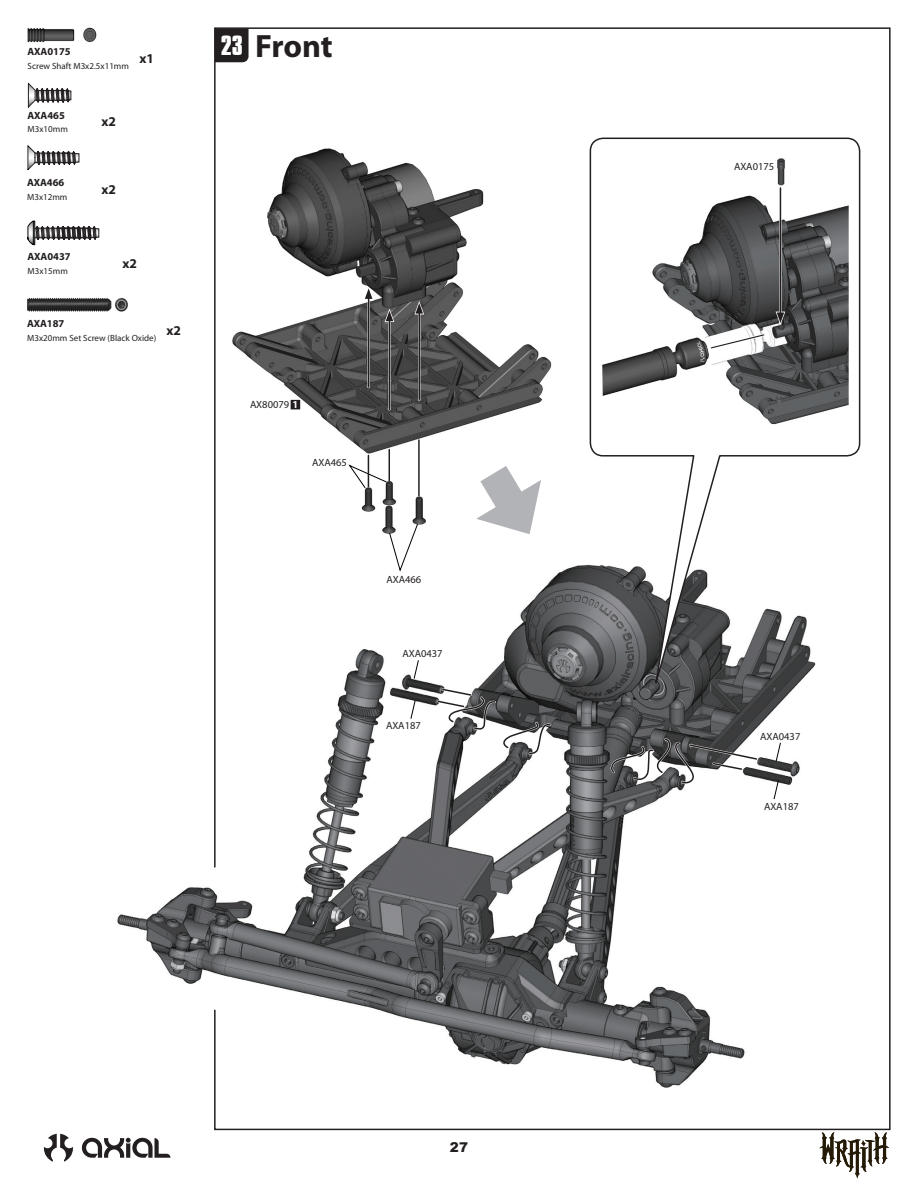
<style>
.page{position:relative;width:918px;height:1188px;background:#fff}
.page>*{position:absolute;margin:0;border:0;box-sizing:border-box;transform-origin:0 0}
.t1{font:700 32.4px "Myriad Pro";letter-spacing:-.005em;color:#231f20}
.t2{font:700 24px "Compacta BT";color:#fff}
.t3{font:700 13.5px "Myriad Pro";color:#231f20}
.t4{font:900 13.5px "Arial";color:#231f20}
.t5{font:10.5px "Myriad Pro";color:#231f20}
.t6{font:700 10.5px "Myriad Pro";color:#231f20}
.t7{font:9px "Myriad Pro";color:#231f20}
.s1{font-weight:700;color:#fff}
</style>
<div class="page">
<svg style="left:215px;top:28px;width:34px;height:34px"></svg>
<svg style="left:82px;top:1138px;width:88px;height:20px"></svg>
<svg style="left:44px;top:1134px;width:29px;height:28px"></svg>
<svg style="left:819px;top:1132px;width:70px;height:46px"></svg>
<img style="left:117px;top:551px;width:683px;height:546px">
<img style="left:232px;top:148px;width:320px;height:386px">
<svg style="left:589px;top:137px;width:272px;height:573px"></svg>
<img style="left:632px;top:145px;width:217px;height:308px">
<img style="left:602px;top:333px;width:112px;height:72px">
<hr style="left:779px;top:188px;width:3px;height:128px;background:#fff">
<hr style="left:780px;top:188px;width:1px;height:127px;background:#231f20">
<svg style="left:776px;top:312px;width:9px;height:13px"></svg>
<svg style="left:709px;top:332px;width:58px;height:19px"></svg>
<svg style="left:452px;top:432px;width:105px;height:121px"></svg>
<svg style="left:389px;top:524px;width:29px;height:47px"></svg>
<svg style="left:349px;top:465px;width:38px;height:23px"></svg>
<svg style="left:608px;top:737px;width:151px;height:47px"></svg>
<svg style="left:436px;top:687px;width:117px;height:69px"></svg>
<hr style="left:368px;top:297px;width:2px;height:90px;background:#fff">
<hr style="left:388px;top:318px;width:3px;height:91px;background:#fff">
<hr style="left:368px;top:455px;width:1px;height:32px;background:#231f20">
<hr style="left:389px;top:450px;width:1px;height:31px;background:#231f20">
<hr style="left:418px;top:440px;width:2px;height:56px;background:#231f20">
<hr style="left:418px;top:311px;width:2px;height:88px;background:#231f20">
<svg style="left:414px;top:301px;width:10px;height:14px"></svg>
<hr style="left:389px;top:319px;width:1px;height:90px;background:#231f20">
<svg style="left:385px;top:309px;width:9px;height:13px"></svg>
<hr style="left:368px;top:297px;width:1px;height:90px;background:#231f20">
<svg style="left:364px;top:287px;width:10px;height:14px"></svg>
<svg style="left:414px;top:660px;width:5px;height:19px"></svg>
<svg style="left:776px;top:742px;width:5px;height:20px"></svg>
<svg style="left:410px;top:700px;width:6px;height:19px"></svg>
<svg style="left:774px;top:780px;width:5px;height:20px"></svg>
<img style="left:28px;top:28px;width:69px;height:14px">
<div style="left:291px;top:400px;width:9px;height:9px;background:#231f20"></div>
<img style="left:27px;top:298px;width:101px;height:14px">
<svg style="left:27px;top:145px;width:53px;height:26px"></svg>
<svg style="left:27px;top:221px;width:72px;height:24px"></svg>
<svg style="left:28px;top:82px;width:43px;height:26px"></svg>
<p class="t6" style="left:28px;top:45px;width:45px">AXA0175</p>
<p class="t7" style="left:28px;top:61px;width:128px">Screw Shaft M3x2.5x11mm <sup>x1</sup></p>
<p class="t6" style="left:28px;top:108px;width:39px">AXA465</p>
<p class="t7" style="left:28px;top:124px;width:42px">M3x10mm</p>
<p class="t3" style="left:101px;top:113px;width:16px">x2</p>
<p class="t6" style="left:27px;top:176px;width:39px">AXA466</p>
<p class="t7" style="left:27px;top:191px;width:42px">M3x12mm</p>
<p class="t3" style="left:101px;top:180px;width:16px">x2</p>
<p class="t6" style="left:28px;top:250px;width:45px">AXA0437</p>
<p class="t7" style="left:28px;top:265px;width:42px">M3x15mm</p>
<p class="t3" style="left:122px;top:255px;width:16px">x2</p>
<p class="t6" style="left:27px;top:317px;width:39px">AXA187</p>
<p class="t7" style="left:27px;top:332px;width:155px">M3x20mm Set Screw (Black Oxide) <sup>x2</sup></p>
<p class="t2" style="left:221px;top:31px;width:23px">23</p>
<p class="t1" style="left:255px;top:25px;width:79px">Front</p>
<p class="t5" style="left:250px;top:398px;width:50px">AX80079 <span class="s1">1</span></p>
<p class="t5" style="left:312px;top:456px;width:36px">AXA465</p>
<p class="t5" style="left:387px;top:573px;width:36px">AXA466</p>
<p class="t5" style="left:403px;top:647px;width:42px">AXA0437</p>
<p class="t5" style="left:386px;top:719px;width:36px">AXA187</p>
<h3 class="t4" style="left:450px;top:1137px;width:20px">27</h3>
<p class="t5" style="left:734px;top:160px;width:42px">AXA0175</p>
<p class="t5" style="left:760px;top:730px;width:42px">AXA0437</p>
<p class="t5" style="left:764px;top:800px;width:36px">AXA187</p>
</div>
